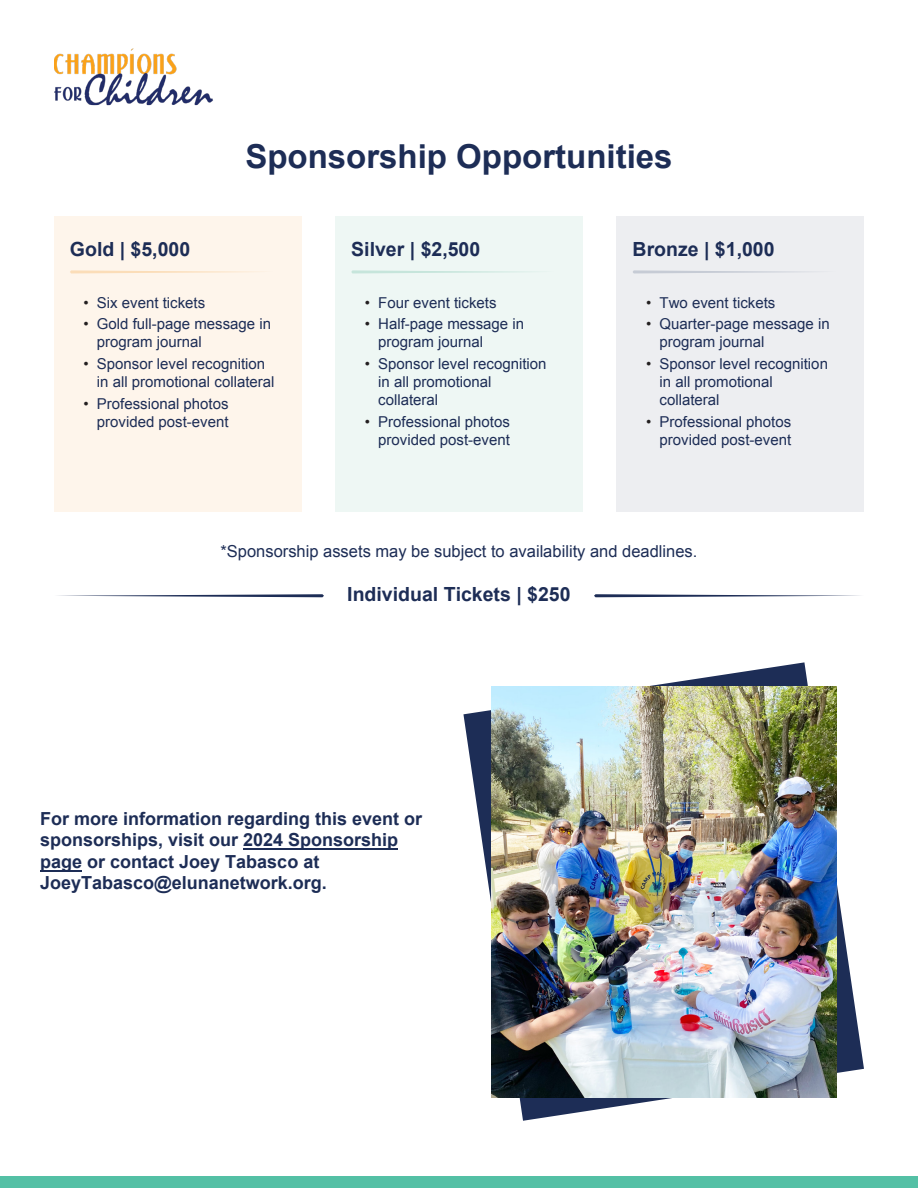
<style>
.page{position:relative;width:918px;height:1188px;background:#fff}
.page>*{position:absolute;margin:0;border:0;box-sizing:border-box;transform-origin:0 0}
.t1{font:700 33px "Arial";color:#1d2d56}
.t2{font:700 19.5px "Arial";color:#1d2d56}
.t3{font:700 18px/21.6px "Arial";color:#1d2d56}
.t4{font:16.5px "Arial";color:#1d2d56}
.t5{font:15px/18px "Arial";color:#1d2d56}
.s1{color:#231f20}
.s2{font-style:inherit}
</style>
<div class="page">
<img style="left:54px;top:48px;width:159px;height:57px">
<div style="left:54px;top:216px;width:247px;height:296px;background:#fef5eb"></div>
<svg style="left:70px;top:270px;width:184px;height:3px"></svg>
<div style="left:335px;top:216px;width:248px;height:296px;background:#eef7f4"></div>
<svg style="left:351px;top:270px;width:177px;height:3px"></svg>
<div style="left:617px;top:216px;width:247px;height:296px;background:#edeef1"></div>
<svg style="left:633px;top:270px;width:176px;height:3px"></svg>
<svg style="left:58px;top:594px;width:266px;height:3px"></svg>
<svg style="left:594px;top:594px;width:266px;height:3px"></svg>
<hr style="left:41px;top:870px;width:41px;height:2px;background:#1d2d56">
<hr style="left:244px;top:848px;width:154px;height:2px;background:#1d2d56">
<svg style="left:463px;top:662px;width:401px;height:459px"></svg>
<img style="left:491px;top:686px;width:345px;height:411px">
<div style="left:0;top:1177px;width:918px;height:11px;background:#54c0a5"></div>
<h2 class="t2" style="left:70px;top:236px;width:122px">Gold | $5,000</h2>
<h1 class="t1" style="left:245px;top:135px;width:429px">Sponsorship Opportunities</h1>
<h2 class="t2" style="left:351px;top:236px;width:131px">Silver | $2,500</h2>
<h2 class="t2" style="left:633px;top:236px;width:144px">Bronze | $1,000</h2>
<p class="t5" style="left:83px;top:294px;width:123px"><span class="s1">•</span> Six event tickets</p>
<p class="t5" style="left:97px;top:315px;width:176px;text-indent:-14px"><span class="s1">•</span> Gold full-page message in program journal</p>
<p class="t5" style="left:97px;top:355px;width:179px;text-indent:-14px"><span class="s1">•</span> Sponsor level recognition in all promotional collateral</p>
<p class="t5" style="left:83px;top:394px;width:147px;text-align:right"><span class="s1">•</span> Professional photos provided post-event</p>
<p class="t5" style="left:365px;top:294px;width:133px"><span class="s1">•</span> Four event tickets</p>
<p class="t5" style="left:378px;top:315px;width:147px;text-indent:-14px"><span class="s1">•</span> Half-page message in program journal</p>
<p class="t5" style="left:378px;top:355px;width:170px;text-indent:-14px"><span class="s1">•</span> Sponsor level recognition in all promotional collateral</p>
<p class="t5" style="left:365px;top:412px;width:147px;text-align:right"><span class="s1">•</span> Professional photos provided post-event</p>
<p class="t5" style="left:646px;top:294px;width:131px"><span class="s1">•</span> Two event tickets</p>
<p class="t5" style="left:660px;top:315px;width:172px;text-indent:-14px"><span class="s1">•</span> Quarter-page message in program journal</p>
<p class="t5" style="left:660px;top:355px;width:170px;text-indent:-14px"><span class="s1">•</span> Sponsor level recognition in all promotional collateral</p>
<p class="t5" style="left:646px;top:412px;width:147px;text-align:right"><span class="s1">•</span> Professional photos provided post-event</p>
<p class="t4" style="left:221px;top:540px;width:478px">*Sponsorship assets may be subject to availability and deadlines.</p>
<h2 class="t2" style="left:347px;top:581px;width:225px">Individual Tickets | $250</h2>
<p class="t3" style="left:40px;top:808px;width:384px">For more information regarding this event or sponsorships, <span class="s2">visit</span> our 2024 Sponsorship page <span class="s2">or</span> contact J<span class="s2">oey Tabasco</span> at J<span class="s2">oeyTabasco</span>@elunanetwork.org.</p>
</div>
